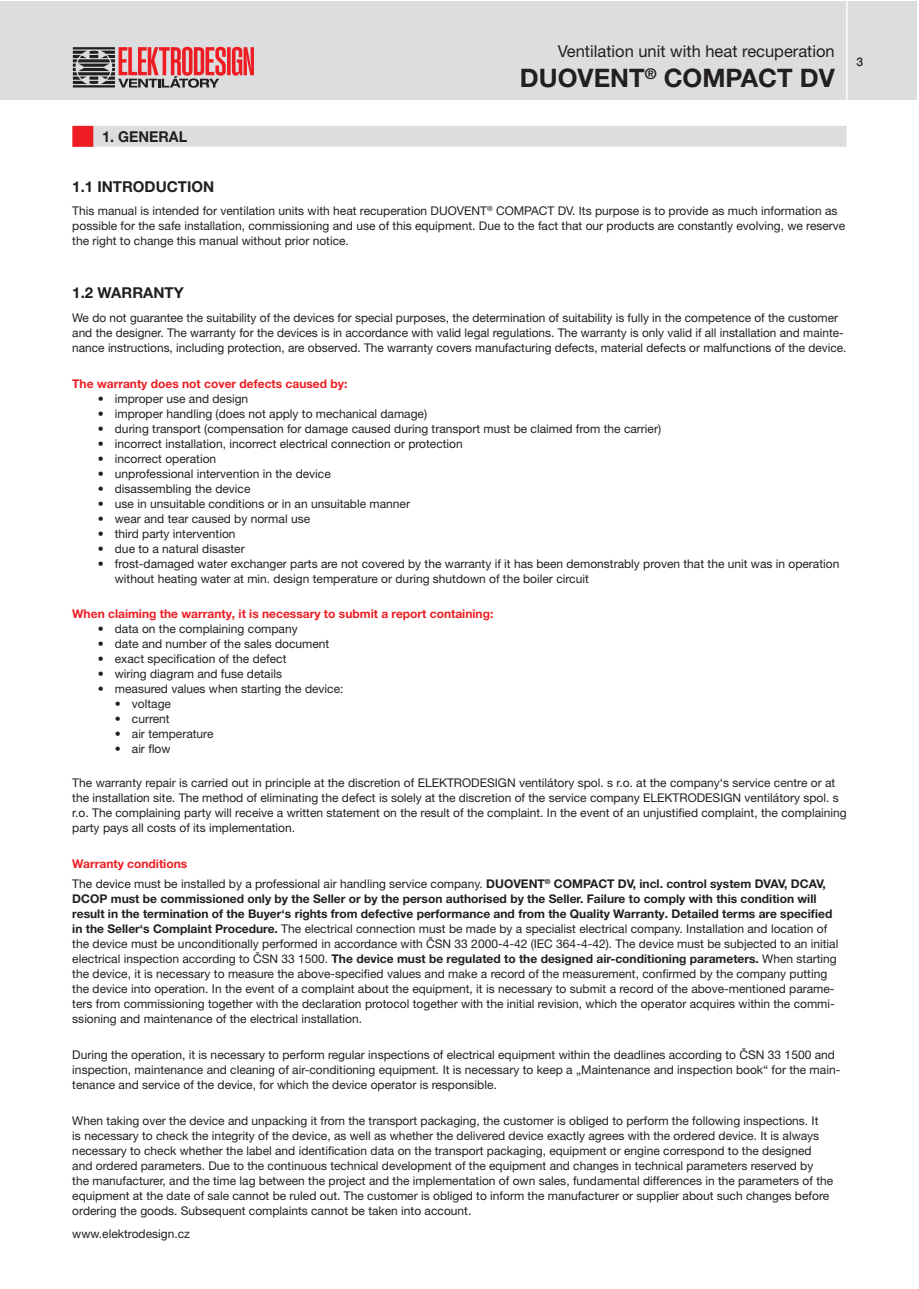
<style>
.page{position:relative;width:919px;height:1289px;background:#fff}
.page>*{position:absolute;margin:0;border:0;box-sizing:border-box;transform-origin:0 0}
.t1{font:700 25.5px "Helvetica Neue LT Pro";color:#231f20}
.t2{font:16.5px "Helvetica Neue LT Pro";color:#231f20}
.t3{font:700 15px "Helvetica Neue LT Pro";color:#231f20}
.t4{font:700 15px "Helvetica Neue LT Pro";color:#231f20;scale:.96 1}
.t5{font:12px/15px "Helvetica Neue LT Pro";color:#231f20}
.t6{font:700 12px "Helvetica Neue LT Pro";color:#ee1d23}
.t7{font:500 12px "Helvetica Neue LT Pro";color:#231f20}
.s1{font-weight:700;color:#ee1d23}
.s2{font-weight:700}
</style>
<div class="page">
<div style="left:0;top:1px;width:916px;height:98px;background:#dcdddf"></div>
<hr style="left:846px;top:0;width:1px;height:102px;background:#fff">
<svg style="left:227px;top:47px;width:4px;height:28px"></svg>
<svg style="left:232px;top:47px;width:22px;height:29px"></svg>
<svg style="left:73px;top:47px;width:153px;height:41px"></svg>
<div style="left:72px;top:126px;width:22px;height:21px;background:#ee1d23"></div>
<div style="left:94px;top:126px;width:752px;height:21px;background:#dcdddf"></div>
<h2 class="t2" style="left:557px;top:41px;width:278px">Ventilation unit with heat recuperation</h2>
<h1 class="t1" style="left:520px;top:62px;width:316px">DUOVENT<sup>®</sup> COMPACT DV</h1>
<p class="t7" style="left:856px;top:54px;width:8px">3</p>
<p class="t4" style="left:102px;top:127px;width:90px">1. GENERAL</p>
<p class="t3" style="left:72px;top:177px;width:143px">1.1 INTRODUCTION</p>
<p class="t5" style="left:72px;top:203px;width:774px">This manual is intended for ventilation units with heat recuperation DUOVENT<sup>®</sup> COMPACT DV. Its purpose is to provide as much information as possible for the safe installation, commissioning and use of this equipment. Due to the fact that our products are constantly evolving, we reserve the right to change this manual without prior notice.</p>
<p class="t3" style="left:72px;top:283px;width:113px">1.2 WARRANTY</p>
<p class="t5" style="left:72px;top:310px;width:775px">We do not guarantee the suitability of the devices for special purposes, the determination of suitability is fully in the competence of the customer and the designer. The warranty for the devices is in accordance with valid legal regulations. The warranty is only valid if all installation and mainte&shy;nance instructions, including protection, are observed. The warranty covers manufacturing defects, material defects or malfunctions of the device.</p>
<p class="t6" style="left:72px;top:376px;width:276px">The warranty does not cover defects caused by:</p>
<p class="t5" style="left:98px;top:391px;width:152px">• improper use and design</p>
<p class="t5" style="left:98px;top:406px;width:331px">• improper handling (does not apply to mechanical damage)</p>
<p class="t5" style="left:98px;top:421px;width:564px">• during transport (compensation for damage caused during transport must be claimed from the carrier)</p>
<p class="t5" style="left:98px;top:436px;width:366px">• incorrect installation, incorrect electrical connection or protection</p>
<p class="t5" style="left:98px;top:451px;width:120px">• incorrect operation</p>
<p class="t5" style="left:98px;top:466px;width:234px">• unprofessional intervention in the device</p>
<p class="t5" style="left:98px;top:481px;width:154px">• disassembling the device</p>
<p class="t5" style="left:98px;top:496px;width:313px">• use in unsuitable conditions or in an unsuitable manner</p>
<p class="t5" style="left:98px;top:511px;width:214px">• wear and tear caused by normal use</p>
<p class="t5" style="left:98px;top:526px;width:139px">• third party intervention</p>
<p class="t5" style="left:98px;top:541px;width:148px">• due to a natural disaster</p>
<p class="t5" style="left:115px;top:556px;width:726px;text-indent:-17px">• frost-damaged water exchanger parts are not covered by the warranty if it has been demonstrably proven that the unit was in operation without heating water at min. design temperature or during shutdown of the boiler circuit</p>
<p class="t6" style="left:72px;top:605px;width:422px">When claiming the warranty, it is necessary to submit a report containing:</p>
<p class="t5" style="left:98px;top:620px;width:201px">• data on the complaining company</p>
<p class="t5" style="left:98px;top:635px;width:233px">• date and number of the sales document</p>
<p class="t5" style="left:98px;top:650px;width:190px">• exact specification of the defect</p>
<p class="t5" style="left:98px;top:665px;width:186px">• wiring diagram and fuse details</p>
<p class="t5" style="left:98px;top:680px;width:247px">• measured values when starting the device:</p>
<p class="t5" style="left:115px;top:695px;width:58px">• voltage</p>
<p class="t5" style="left:115px;top:710px;width:56px">• current</p>
<p class="t5" style="left:115px;top:725px;width:100px">• air temperature</p>
<p class="t5" style="left:115px;top:740px;width:57px">• air flow</p>
<p class="t5" style="left:72px;top:775px;width:775px">The warranty repair is carried out in principle at the discretion of ELEKTRODESIGN ventilátory spol. s r.o. at the company‘s service centre or at the installation site. The method of eliminating the defect is solely at the discretion of the service company ELEKTRODESIGN ventilátory spol. s r.o. The complaining party will receive a written statement on the result of the complaint. In the event of an unjustified complaint, the complaining party pays all costs of its implementation.</p>
<p class="t5" style="left:72px;top:854px;width:754px;line-height:19.2px"><span class="s1">Warranty conditions<br></span>The device must be installed by a professional air handling service company. <span class="s2">DUOVENT</span><sup>®</sup> <span class="s2">COMPACT DV, incl. control system DVAV, DCAV,</span></p>
<p class="t5" style="left:72px;top:890px;width:767px"><span class="s2">DCOP must be commissioned only by the Seller or by the person authorised by the Seller. Failure to comply with this condition will result in the termination of the Buyer‘s rights from defective performance and from the Quality Warranty. Detailed terms are specified in the Seller‘s Complaint Procedure.</span> The electrical connection must be made by a specialist electrical company. Installation and location of the device must be unconditionally performed in accordance with ČSN 33 2000-4-42 (IEC 364-4-42). The device must be subjected to an initial electrical inspection according to ČSN 33 1500. <span class="s2">The device must be regulated to the designed air-conditioning parameters.</span> When starting the device, it is necessary to measure the above-specified values and make a record of the measurement, confirmed by the company putting the device into operation. In the event of a complaint about the equipment, it is necessary to submit a record of the above-mentioned parame&shy;ters from commissioning together with the declaration protocol together with the initial revision, which the operator acquires within the commi&shy;ssioning and maintenance of the electrical installation.</p>
<p class="t5" style="left:72px;top:1046px;width:769px">During the operation, it is necessary to perform regular inspections of electrical equipment within the deadlines according to ČSN 33 1500 and inspection, maintenance and cleaning of air-conditioning equipment. It is necessary to keep a „Maintenance and inspection book“ for the main&shy;tenance and service of the device, for which the device operator is responsible.</p>
<p class="t5" style="left:72px;top:1113px;width:762px">When taking over the device and unpacking it from the transport packaging, the customer is obliged to perform the following inspections. It<br>is necessary to check the integrity of the device, as well as whether the delivered device exactly agrees with the ordered device. It is always necessary to check whether the label and identification data on the transport packaging, equipment or engine correspond to the designed and ordered parameters. Due to the continuous technical development of the equipment and changes in technical parameters reserved by the manufacturer, and the time lag between the project and the implementation of own sales, fundamental differences in the parameters of the equipment at the date of sale cannot be ruled out. The customer is obliged to inform the manufacturer or supplier about such changes before ordering the goods. Subsequent complaints cannot be taken into account.</p>
<p class="t5" style="left:72px;top:1225px;width:119px">www.elektrodesign.cz</p>
</div>
